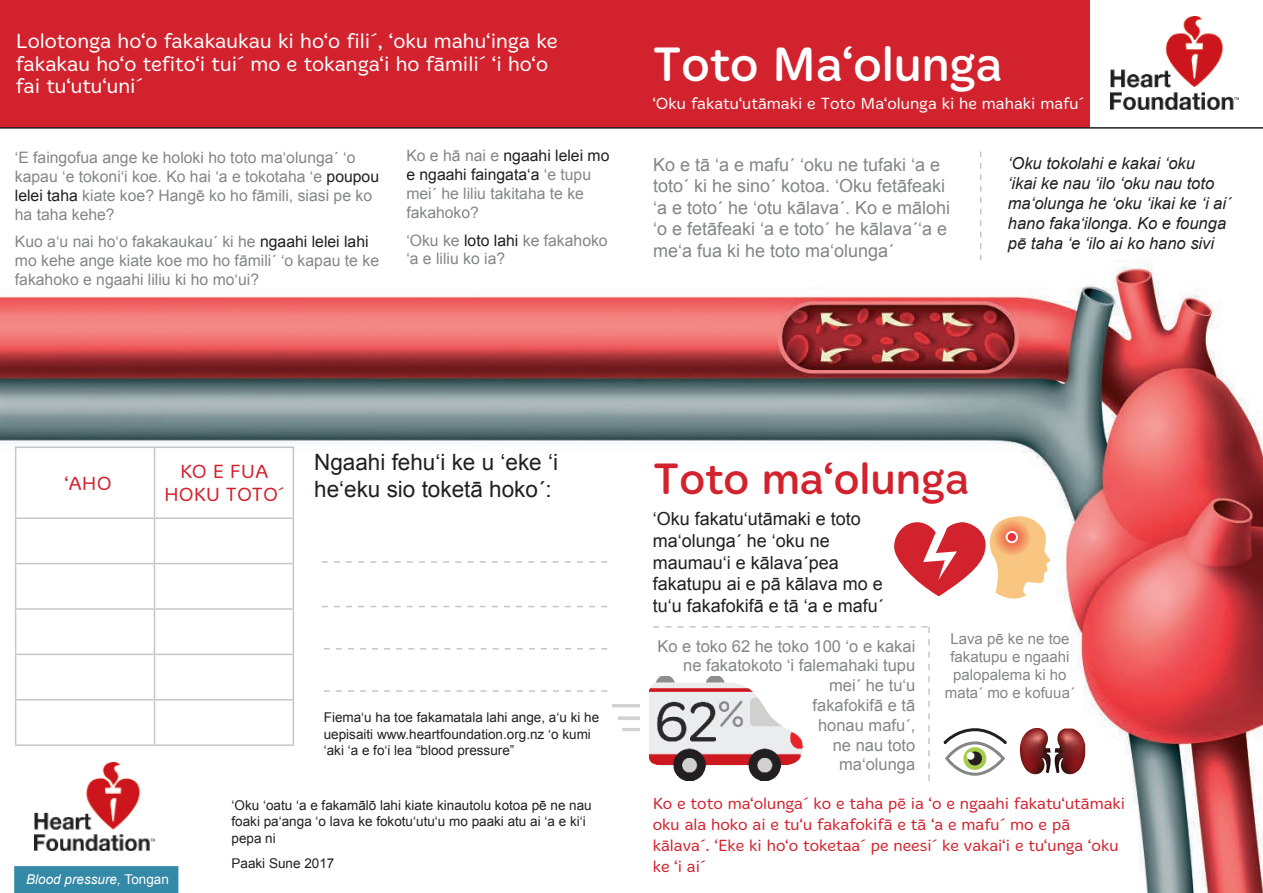
<style>
.page{position:relative;width:1263px;height:893px;background:#fff}
.page>*{position:absolute;margin:0;border:0;box-sizing:border-box;transform-origin:0 0}
.t1{font:49.5px "Merge";color:#fff}
.t2{font:45px "Merge";color:#d2222d}
.t3{font:22.5px/27px "Arial";color:#231f20}
.t4{font:300 21px/22.5px "Merge";color:#fff}
.t5{font:300 19.5px/23.4px "Merge";color:#d2222d;text-align:center}
.t6{font:18px/21.6px "Arial";color:#838786}
.t7{font:18px/21.6px "Arial";color:#231f20}
.t8{font:300 16.5px/21px "Merge";color:#d2222d}
.t9{font:italic 16.5px/19.8px "Arial";color:#231f20}
.t10{font:16.5px/19.8px "Arial";color:#838786;text-align:right}
.t11{font:300 16.5px "Merge";color:#fff}
.t12{font:15.75px/18.9px "Arial";color:#838786}
.t13{font:15px/18px "Arial";color:#838786;text-align:center}
.t14{font:13.5px/16.2px "Arial";color:#231f20}
.t15{font:italic 13.5px "Arial";color:#fff}
.s1{color:#231f20}
.s2{font-style:normal}
</style>
<div class="page">
<img style="left:0;top:151px;width:1263px;height:742px">
<hr style="left:15px;top:446px;width:139px;height:2px;background:#c5c6c7">
<hr style="left:15px;top:448px;width:1px;height:69px;background:#c5c6c7">
<hr style="left:154px;top:446px;width:140px;height:2px;background:#c5c6c7">
<hr style="left:293px;top:448px;width:1px;height:69px;background:#c5c6c7">
<hr style="left:15px;top:519px;width:1px;height:44px;background:#c5c6c7">
<hr style="left:293px;top:519px;width:1px;height:44px;background:#c5c6c7">
<hr style="left:15px;top:564px;width:1px;height:44px;background:#c5c6c7">
<hr style="left:293px;top:564px;width:1px;height:44px;background:#c5c6c7">
<hr style="left:15px;top:610px;width:1px;height:44px;background:#c5c6c7">
<hr style="left:293px;top:610px;width:1px;height:44px;background:#c5c6c7">
<hr style="left:15px;top:655px;width:1px;height:44px;background:#c5c6c7">
<hr style="left:293px;top:655px;width:1px;height:44px;background:#c5c6c7">
<hr style="left:15px;top:700px;width:1px;height:44px;background:#c5c6c7">
<hr style="left:293px;top:700px;width:1px;height:44px;background:#c5c6c7">
<hr style="left:15px;top:744px;width:139px;height:2px;background:#c5c6c7">
<hr style="left:154px;top:744px;width:140px;height:2px;background:#c5c6c7">
<hr style="left:154px;top:448px;width:1px;height:69px;background:#c5c6c7">
<hr style="left:15px;top:517px;width:139px;height:2px;background:#c5c6c7">
<hr style="left:154px;top:517px;width:140px;height:2px;background:#c5c6c7">
<hr style="left:154px;top:519px;width:1px;height:44px;background:#c5c6c7">
<hr style="left:15px;top:563px;width:139px;height:1px;background:#c5c6c7">
<hr style="left:154px;top:563px;width:140px;height:1px;background:#c5c6c7">
<hr style="left:154px;top:564px;width:1px;height:44px;background:#c5c6c7">
<hr style="left:15px;top:608px;width:139px;height:2px;background:#c5c6c7">
<hr style="left:154px;top:608px;width:140px;height:2px;background:#c5c6c7">
<hr style="left:154px;top:610px;width:1px;height:44px;background:#c5c6c7">
<hr style="left:15px;top:654px;width:139px;height:1px;background:#c5c6c7">
<hr style="left:154px;top:654px;width:140px;height:1px;background:#c5c6c7">
<hr style="left:154px;top:655px;width:1px;height:44px;background:#c5c6c7">
<hr style="left:15px;top:699px;width:139px;height:1px;background:#c5c6c7">
<hr style="left:154px;top:699px;width:140px;height:1px;background:#c5c6c7">
<hr style="left:154px;top:700px;width:1px;height:44px;background:#c5c6c7">
<img style="left:34px;top:763px;width:120px;height:87px">
<svg style="left:0;top:0;width:1263px;height:129px;background:#d33b45"></svg>
<svg style="left:980px;top:151px;width:1px;height:109px"></svg>
<svg style="left:894px;top:512px;width:157px;height:92px"></svg>
<svg style="left:993px;top:519px;width:37px;height:37px"></svg>
<svg style="left:1006px;top:531px;width:12px;height:12px"></svg>
<div style="left:1008px;top:533px;width:8px;height:8px;background:#ed3339;border-radius:50%"></div>
<svg style="left:942px;top:727px;width:66px;height:49px"></svg>
<svg style="left:1020px;top:728px;width:65px;height:46px"></svg>
<img style="left:612px;top:676px;width:41px;height:105px">
<svg style="left:653px;top:626px;width:277px;height:155px"></svg>
<svg style="left:322px;top:561px;width:285px;height:2px"></svg>
<svg style="left:322px;top:606px;width:285px;height:1px"></svg>
<svg style="left:324px;top:648px;width:283px;height:1px"></svg>
<svg style="left:324px;top:690px;width:283px;height:2px"></svg>
<svg style="left:13px;top:865px;width:167px;height:28px;background:#3e8faa"></svg>
<h3 class="t4" style="left:16px;top:30px;width:543px">Lolotonga ho‘o fakakaukau ki ho‘o fili´, ‘oku mahu‘inga ke fakakau ho‘o tefito‘i tui´ mo e tokanga‘i ho fāmili´ ‘i ho‘o fai tu‘utu‘uni´</h3>
<p class="t12" style="left:15px;top:148px;width:366px">‘E faingofua ange ke holoki ho toto ma‘olunga´ ‘o kapau ‘e tokoni‘i koe. Ko hai ‘a e tokotaha ‘e <span class="s1">poupou lelei taha</span> kiate koe? Hangē ko ho fāmili, siasi pe ko ha taha kehe?</p>
<p class="t12" style="left:15px;top:232px;width:366px">Kuo a‘u nai ho‘o fakakaukau´ ki he <span class="s1">ngaahi lelei lahi </span>mo kehe ange kiate koe mo ho fāmili´ ‘o kapau te ke fakahoko e ngaahi liliu ki ho mo‘ui?</p>
<p class="t12" style="left:406px;top:147px;width:205px">Ko e hā nai e <span class="s1">ngaahi lelei mo e ngaahi faingata‘a</span> ‘e tupu mei´ he liliu takitaha te ke fakahoko?</p>
<p class="t12" style="left:406px;top:231px;width:203px">‘Oku ke <span class="s1">loto lahi</span> ke fakahoko ‘a e liliu ko ia?</p>
<h1 class="t1" style="left:653px;top:36px;width:351px">Toto Ma‘olunga</h1>
<p class="t11" style="left:653px;top:94px;width:433px">‘Oku fakatu‘utāmaki e Toto Ma‘olunga ki he mahaki mafu´</p>
<p class="t6" style="left:653px;top:154px;width:299px">Ko e tā ‘a e mafu´ ‘oku ne tufaki ‘a e toto´ ki he sino´ kotoa. ‘Oku fetāfeaki ‘a e toto´ he ‘otu kālava´. Ko e mālohi ‘o e fetāfeaki ‘a e toto´ he kālava´‘a e me‘a fua ki he toto ma‘olunga´</p>
<p class="t9" style="left:1008px;top:154px;width:225px">‘Oku tokolahi e kakai ‘oku<br>‘ikai ke nau ‘ilo ‘oku nau toto ma‘olunga he ‘oku ‘ikai ke ‘i ai´ hano faka‘ilonga. Ko e founga pē taha ‘e ‘ilo ai ko hano sivi</p>
<p class="t5" style="left:65px;top:471px;width:48px">‘AHO</p>
<p class="t5" style="left:164px;top:460px;width:122px">KO E FUA<br>HOKU TOTO´</p>
<h3 class="t3" style="left:314px;top:448px;width:245px">Ngaahi fehu‘i ke u ‘eke ‘i he‘eku sio toketā hoko´:</h3>
<p class="t14" style="left:324px;top:710px;width:277px">Fiema‘u ha toe fakamatala lahi ange, a‘u ki he uepisaiti www.heartfoundation.org.nz ‘o kumi ‘aki ‘a e fo‘i lea “blood pressure”</p>
<p class="t14" style="left:232px;top:797px;width:362px">‘Oku ‘oatu ‘a e fakamālō lahi kiate kinautolu kotoa pē ne nau foaki pa‘anga ‘o lava ke fokotu‘utu‘u mo paaki atu ai ‘a e ki‘i pepa ni</p>
<h2 class="t2" style="left:653px;top:453px;width:317px">Toto ma‘olunga</h2>
<p class="t7" style="left:653px;top:509px;width:233px">‘Oku fakatu‘utāmaki e toto ma‘olunga´ he ‘oku ne maumau‘i e kālava´pea fakatupu ai e pā kālava mo e tu‘u fakafokifā e tā ‘a e mafu´</p>
<p class="t13" style="left:945px;top:629px;width:132px">Lava pē ke ne toe fakatupu e ngaahi palopalema ki ho mata´ mo e kofuua´</p>
<p class="t10" style="left:657px;top:636px;width:259px">Ko e toko 62 he toko 100 ‘o e kakai ne fakatokoto ‘i falemahaki tupu mei´ he tu‘u<br>fakafokifā e tā<br>honau mafu´,<br>ne nau toto<br>ma‘olunga</p>
<p class="t8" style="left:653px;top:793px;width:474px">Ko e toto ma‘olunga´ ko e taha pē ia ‘o e ngaahi fakatu‘utāmaki oku ala hoko ai e tu‘u fakafokifā e tā ‘a e mafu´ mo e pā kālava´. ‘Eke ki ho‘o toketaa´ pe neesi´ ke vakai‘i e tu‘unga ‘oku</p>
<p class="t15" style="left:26px;top:870px;width:144px">Blood pressure, <span class="s2">Tongan</span></p>
<p class="t14" style="left:232px;top:856px;width:104px">Paaki Sune 2017</p>
<p class="t8" style="left:653px;top:856px;width:54px">ke ‘i ai´</p>
</div>
